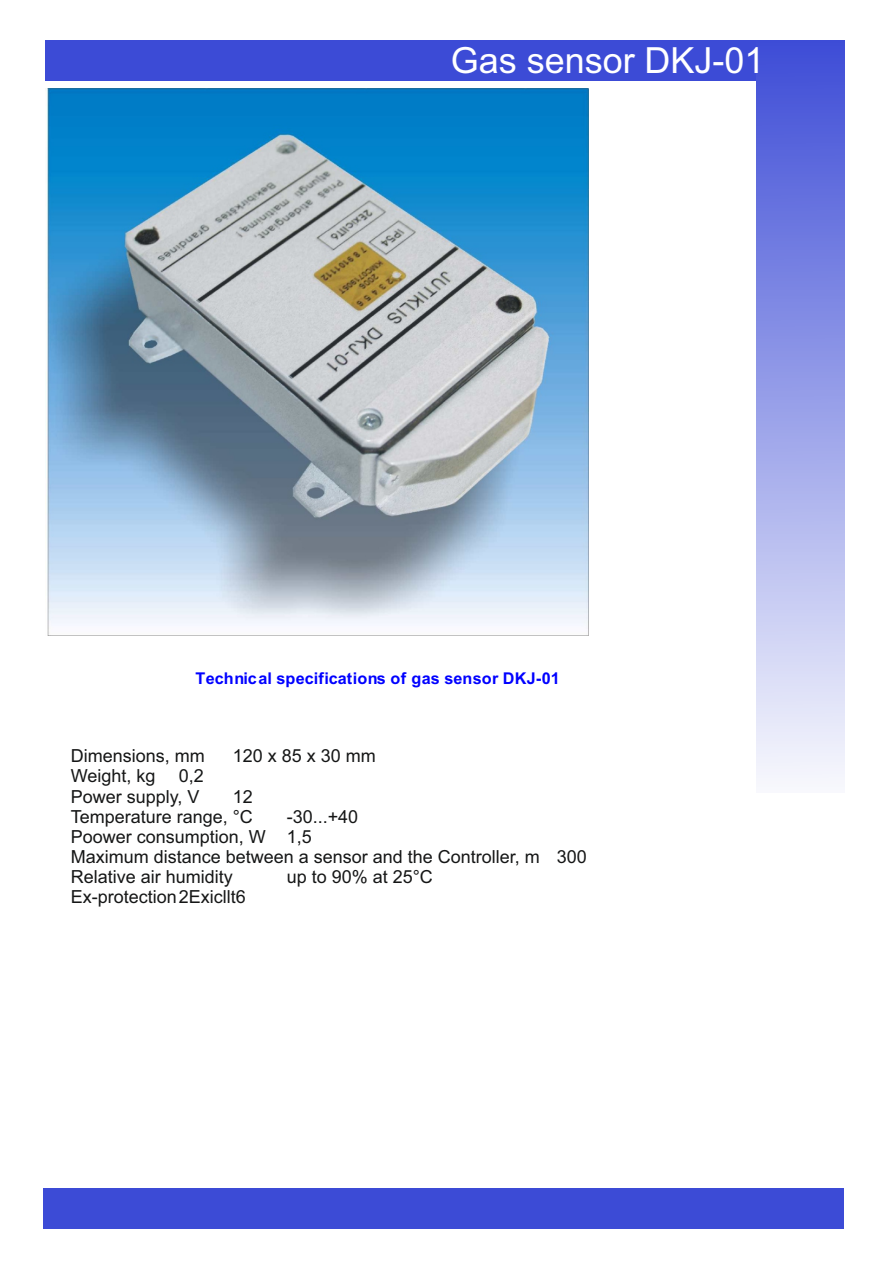
<style>
.page{position:relative;width:893px;height:1263px;background:#fff}
.page>*{position:absolute;margin:0;border:0;box-sizing:border-box;transform-origin:0 0}
.t1{font:36px "Arial";color:#fff}
.t2{font:18px/20.1px "Arial";color:#151616;text-align:right}
.t3{font:700 16.2px "Arial";color:#00f}
</style>
<div class="page">
<div style="left:45px;top:41px;width:711px;height:40px;background:#3c4bd6"></div>
<div style="left:756px;top:41px;width:88px;height:752px;background:linear-gradient(to bottom,#3d4cd6,#f8f8fd)"></div>
<div style="left:43px;top:1188px;width:801px;height:41px;background:#3c4bd6"></div>
<img style="left:47px;top:88px;width:541px;height:547px">
<h1 class="t1" style="left:451px;top:47px;width:315px">Gas sensor DKJ-01</h1>
<p class="t3" style="left:195px;top:672px;width:366px">Technical specifications of gas sensor DKJ-01</p>
<p class="t2" style="left:71px;top:747px;width:136px">Dimensions, mm</p>
<p class="t2" style="left:233px;top:747px;width:145px">120 x 85 x 30 mm</p>
<p class="t2" style="left:71px;top:768px;width:86px">Weight, kg</p>
<p class="t2" style="left:71px;top:768px;width:135px">0,2<br>Power supply, V</p>
<p class="t2" style="left:71px;top:788px;width:184px">12<br>Temperature range, °C</p>
<p class="t2" style="left:71px;top:808px;width:518px;text-align:left;text-indent:216px">-30...+40<br>Poower consumption, W 1,5<br>Maximum distance between a sensor and the Controller, m 300<br>Relative air humidity</p>
<p class="t2" style="left:287px;top:868px;width:148px">up to 90% at 25°C</p>
<p class="t2" style="left:71px;top:888px;width:177px">Ex-protection 2Exicllt6</p>
</div>
